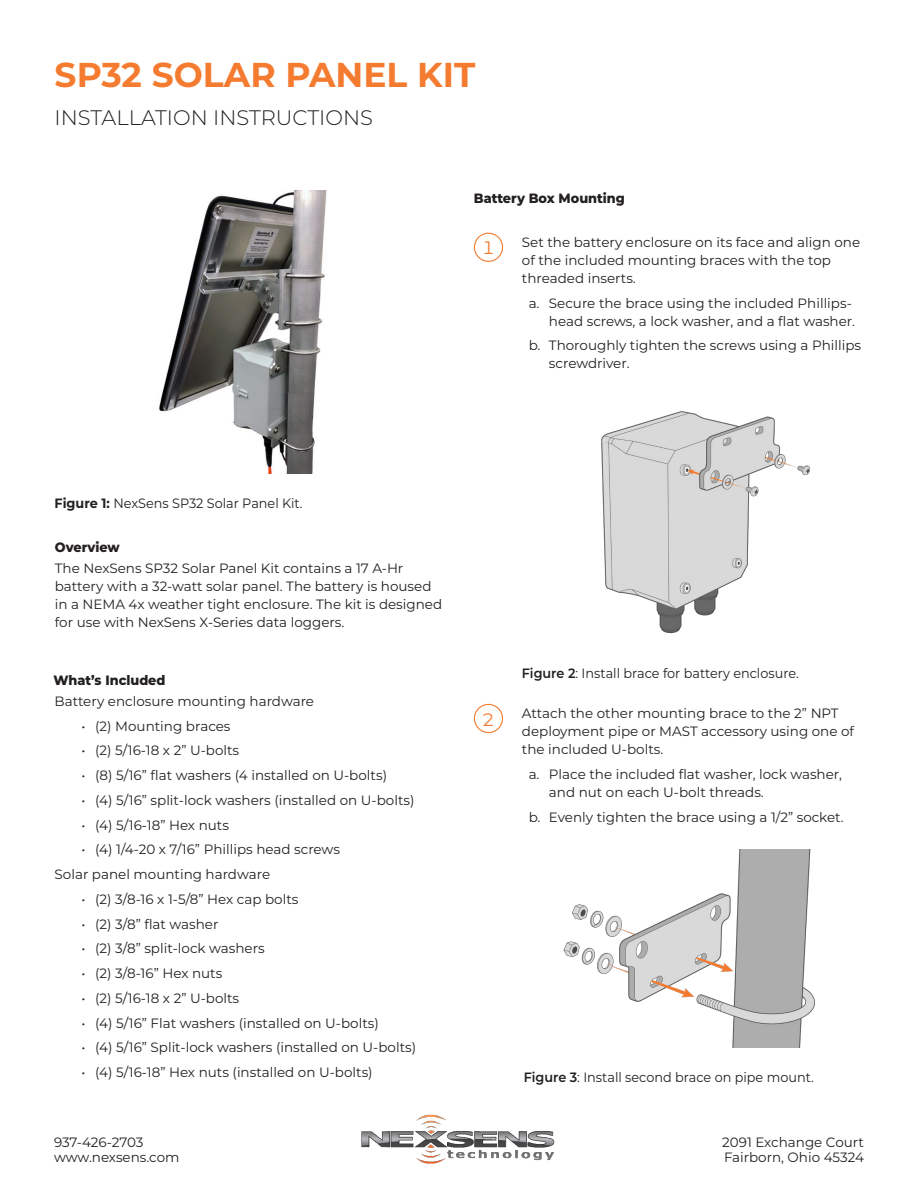
<style>
.page{position:relative;width:918px;height:1188px;background:#fff}
.page>*{position:absolute;margin:0;border:0;box-sizing:border-box;transform-origin:0 0}
.t1{font:700 34.5px "Montserrat";color:#f47b2f}
.t2{font:300 21px "Montserrat";color:#231f20}
.t3{font:18px "Montserrat";color:#f47b2f}
.Secondary_Bullet{font:13.5px/18px "Montserrat";color:#231f20}
.Regular_paragraph{font:13.5px/18px "Montserrat";color:#231f20}
.Secondary_Bullet-2{font:13.5px "Montserrat";color:#231f20;scale:.95 1}
.t4{font:800 13.5px "Montserrat";color:#231f20;scale:.95 1}
.s1{font-weight:700}
.s2{font-weight:600}
</style>
<div class="page">
<img style="left:361px;top:1114px;width:194px;height:50px">
<div style="left:474px;top:233px;width:29px;height:29px;border:1px solid #f47b2f;border-radius:50%"></div>
<div style="left:474px;top:704px;width:29px;height:29px;border:1px solid #f47b2f;border-radius:50%"></div>
<img style="left:601px;top:411px;width:210px;height:223px">
<img style="left:563px;top:850px;width:252px;height:197px">
<img style="left:159px;top:190px;width:168px;height:283px">
<p class="t1" style="left:55px;top:50px;width:422px">SP32 SOLAR PANEL KIT</p>
<p class="t2" style="left:55px;top:103px;width:320px">INSTALLATION INSTRUCTIONS</p>
<p class="t4" style="left:474px;top:189px;width:161px">Battery Box Mounting</p>
<p class="t3" style="left:482px;top:236px;width:14px">1</p>
<p class="Regular_paragraph" style="left:522px;top:233px;width:340px">Set the battery enclosure on its face and align one of the included mounting braces with the top threaded inserts.</p>
<p class="Secondary_Bullet" style="left:529px;top:293px;width:328px;text-align:right">a. Secure the brace using the included Phillips&shy;head screws, a lock washer, and a flat washer.</p>
<p class="Secondary_Bullet" style="left:549px;top:336px;width:314px;text-indent:-20px">b. Thoroughly tighten the screws using a Phillips screwdriver.</p>
<p class="Secondary_Bullet-2" style="left:55px;top:494px;width:263px"><span class="s1">Figure 1:</span> NexSens SP32 Solar Panel Kit.</p>
<p class="t4" style="left:55px;top:537px;width:70px">Overview</p>
<p class="Secondary_Bullet" style="left:55px;top:559px;width:389px">The NexSens SP32 Solar Panel Kit contains a 17 A-Hr battery with a 32-watt solar panel. The battery is housed in a NEMA 4x weather tight enclosure. The kit is designed for use with NexSens X-Series data loggers.</p>
<p class="t4" style="left:53px;top:670px;width:120px">What’s Included</p>
<p class="Regular_paragraph" style="left:55px;top:692px;width:261px">Battery enclosure mounting hardware</p>
<p class="Secondary_Bullet" style="left:82px;top:716px;width:150px">• (2) Mounting braces</p>
<p class="Secondary_Bullet" style="left:82px;top:741px;width:159px">• (2) 5/16-18 x 2” U-bolts</p>
<p class="Secondary_Bullet" style="left:82px;top:766px;width:307px">• (8) 5/16” flat washers (4 installed on U-bolts)</p>
<p class="Secondary_Bullet" style="left:82px;top:791px;width:334px">• (4) 5/16” split-lock washers (installed on U-bolts)</p>
<p class="Secondary_Bullet" style="left:82px;top:815px;width:149px">• (4) 5/16-18” Hex nuts</p>
<p class="Secondary_Bullet" style="left:82px;top:840px;width:260px">• (4) 1/4-20 x 7/16” Phillips head screws</p>
<p class="Regular_paragraph" style="left:55px;top:865px;width:217px">Solar panel mounting hardware</p>
<p class="Secondary_Bullet" style="left:82px;top:890px;width:218px">• (2) 3/8-16 x 1-5/8” Hex cap bolts</p>
<p class="Secondary_Bullet" style="left:82px;top:914px;width:138px">• (2) 3/8” flat washer</p>
<p class="Secondary_Bullet" style="left:82px;top:939px;width:184px">• (2) 3/8” split-lock washers</p>
<p class="Secondary_Bullet" style="left:82px;top:964px;width:142px">• (2) 3/8-16” Hex nuts</p>
<p class="Secondary_Bullet" style="left:82px;top:989px;width:159px">• (2) 5/16-18 x 2” U-bolts</p>
<p class="Secondary_Bullet" style="left:82px;top:1013px;width:299px">• (4) 5/16” Flat washers (installed on U-bolts)</p>
<p class="Secondary_Bullet" style="left:82px;top:1038px;width:336px">• (4) 5/16” Split-lock washers (installed on U-bolts)</p>
<p class="Secondary_Bullet" style="left:82px;top:1063px;width:293px">• (4) 5/16-18” Hex nuts (installed on U-bolts)</p>
<p class="Secondary_Bullet" style="left:54px;top:1133px;width:91px">937-426-2703</p>
<p class="Secondary_Bullet" style="left:54px;top:1148px;width:127px">www.nexsens.com</p>
<p class="Secondary_Bullet-2" style="left:522px;top:664px;width:293px"><span class="s2">Figure 2</span>: Install brace for battery enclosure.</p>
<p class="t3" style="left:482px;top:707px;width:14px">2</p>
<p class="Regular_paragraph" style="left:522px;top:704px;width:334px">Attach the other mounting brace to the 2” NPT deployment pipe or MAST accessory using one of the included U-bolts.</p>
<p class="Secondary_Bullet" style="left:549px;top:765px;width:295px;text-indent:-20px">a. Place the included flat washer, lock washer, and nut on each U-bolt threads.</p>
<p class="Secondary_Bullet" style="left:529px;top:807px;width:317px">b. Evenly tighten the brace using a 1/2” socket.</p>
<p class="Secondary_Bullet-2" style="left:524px;top:1068px;width:307px"><span class="s2">Figure 3</span>: Install second brace on pipe mount.</p>
<p class="Secondary_Bullet" style="left:722px;top:1133px;width:143px">2091 Exchange Court</p>
<p class="Secondary_Bullet" style="left:724px;top:1148px;width:141px">Fairborn, Ohio 45324</p>
</div>
